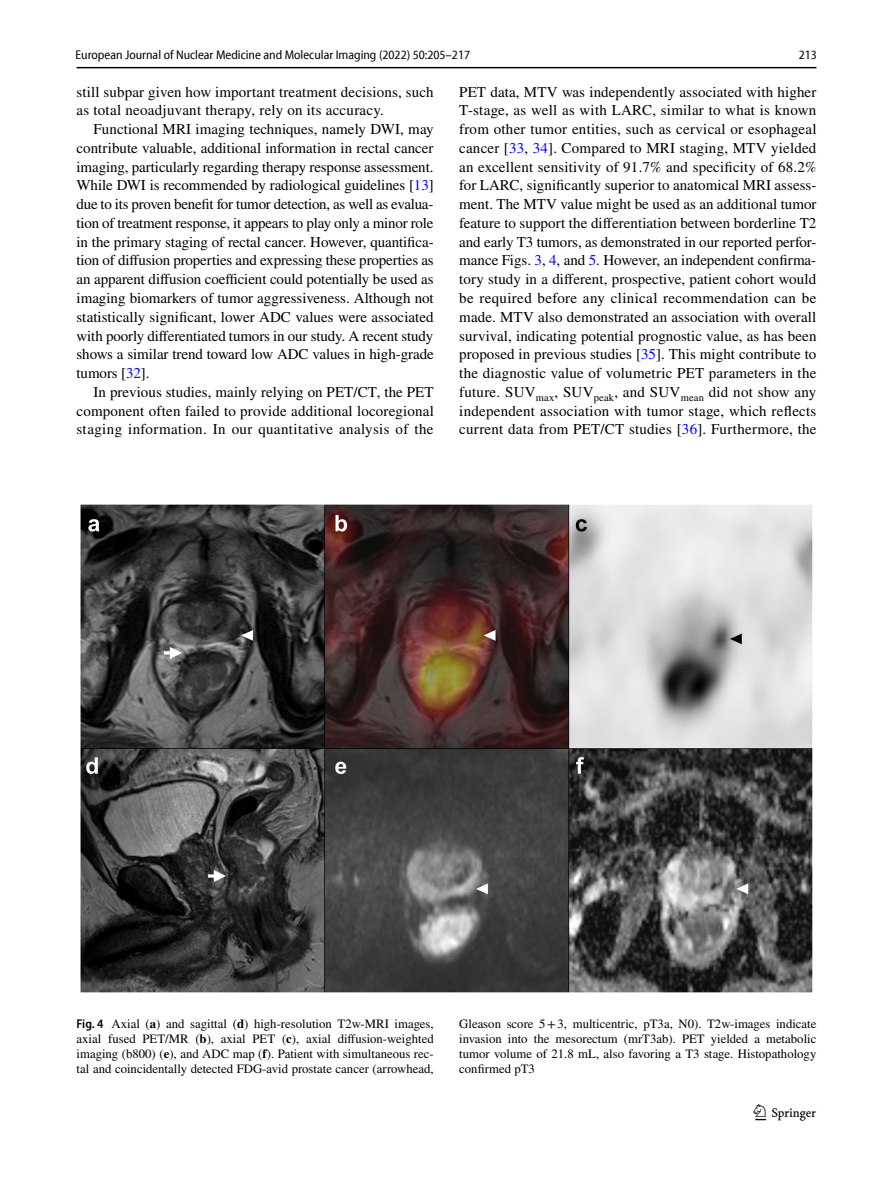
<style>
.page{position:relative;width:893px;height:1187px;background:#fff}
.page>*{position:absolute;margin:0;border:0;box-sizing:border-box;transform-origin:0 0}
.t1{font:22.5px "Springnew Regular 3";color:#000}
.t2{font:15px/18.8px "STIX";letter-spacing:.015em;color:#000;text-align:justify}
.t3{font:12.75px/15px "STIX";color:#000;text-align:justify}
.t4{font:semi-condensed 12.75px "Myriad Pro Unic";color:#000}
.s1{color:#00f}
.s2{font-family:"Myriad Pro";font-weight:600;font-stretch:semi-condensed}
.s3{font-weight:700}
</style>
<div class="page">
<hr style="left:77px;top:67px;width:739px;height:1px;background:#000">
<img style="left:81px;top:504px;width:731px;height:488px">
<p class="t4" style="left:76px;top:50px;width:396px">European Journal of Nuclear Medicine and Molecular Imaging (2022) 50:205–217</p>
<p class="t4" style="left:799px;top:50px;width:20px">213</p>
<p class="t2" style="left:77px;top:83px;width:359px">still subpar given how important treatment decisions, such as total neoadjuvant therapy, rely on its accuracy.</p>
<p class="t2" style="left:77px;top:121px;width:359px;text-indent:17px">Functional MRI imaging techniques, namely DWI, may contribute valuable, additional information in rectal cancer imaging, particularly regarding therapy response assessment.<br>While DWI is recommended by radiological guidelines [<span class="s1">13</span>] due to its proven benefit for tumor detection, as well as evalua&shy;tion of treatment response, it appears to play only a minor role in the primary staging of rectal cancer. However, quantifica&shy;tion of diffusion properties and expressing these properties as an apparent diffusion coefficient could potentially be used as imaging biomarkers of tumor aggressiveness. Although not statistically significant, lower ADC values were associated with poorly differentiated tumors in our study. A recent study shows a similar trend toward low ADC values in high-grade tumors [<span class="s1">32</span>].</p>
<p class="t2" style="left:77px;top:383px;width:359px;text-indent:17px">In previous studies, mainly relying on PET/CT, the PET component often failed to provide additional locoregional staging information. In our quantitative analysis of the</p>
<p class="t2" style="left:459px;top:83px;width:359px">PET data, MTV was independently associated with higher T-stage, as well as with LARC, similar to what is known from other tumor entities, such as cervical or esophageal cancer [<span class="s1">33</span>, <span class="s1">34</span>]. Compared to MRI staging, MTV yielded an excellent sensitivity of 91.7% and specificity of 68.2% for LARC, significantly superior to anatomical MRI assess&shy;ment. The MTV value might be used as an additional tumor feature to support the differentiation between borderline T2 and early T3 tumors, as demonstrated in our reported perfor&shy;mance Figs. <span class="s1">3</span>, <span class="s1">4</span>, and <span class="s1">5</span>. However, an independent confirma&shy;tory study in a different, prospective, patient cohort would be required before any clinical recommendation can be made. MTV also demonstrated an association with overall survival, indicating potential prognostic value, as has been proposed in previous studies [<span class="s1">35</span>]. This might contribute to the diagnostic value of volumetric PET parameters in the future. SUV<sub>max</sub>, SUV<sub>peak</sub>, and SUV<sub>mean</sub> did not show any independent association with tumor stage, which reflects current data from PET/CT studies [<span class="s1">36</span>]. Furthermore, the</p>
<p class="t3" style="left:77px;top:1016px;width:359px"><span class="s2">Fig. 4</span> Axial (<span class="s3">a</span>) and sagittal (<span class="s3">d</span>) high-resolution T2w-MRI images, axial fused PET/MR (<span class="s3">b</span>), axial PET (<span class="s3">c</span>), axial diffusion-weighted imaging (b800) (<span class="s3">e</span>), and ADC map (<span class="s3">f</span>). Patient with simultaneous rec&shy;tal and coincidentally detected FDG-avid prostate cancer (arrowhead,</p>
<p class="t3" style="left:459px;top:1016px;width:359px">Gleason score 5+3, multicentric, pT3a, N0). T2w-images indicate invasion into the mesorectum (mrT3ab). PET yielded a metabolic tumor volume of 21.8 mL, also favoring a T3 stage. Histopathology confirmed pT3</p>
<h1 class="t1" style="left:755px;top:1104px;width:62px">1 3</h1>
</div>
